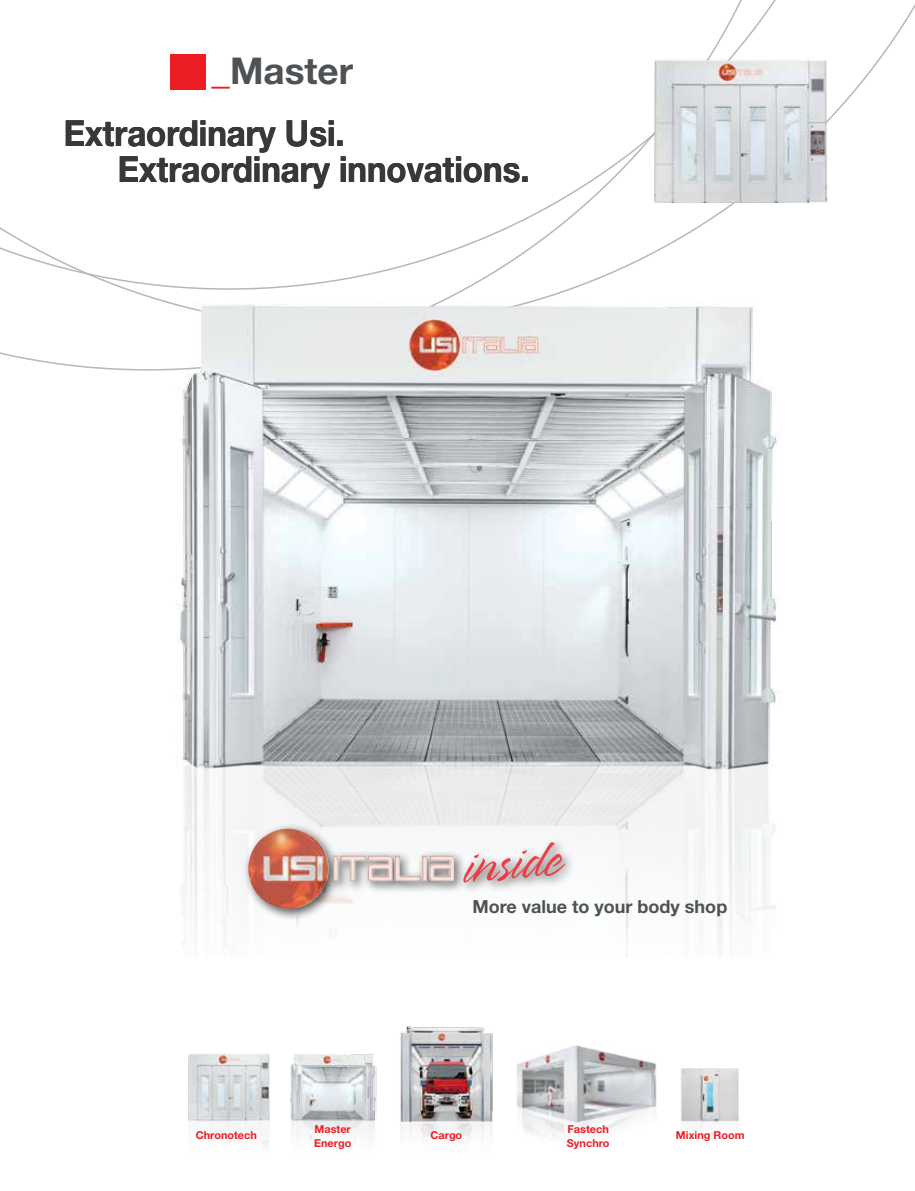
<style>
.page{position:relative;width:915px;height:1191px;background:#fff}
.page>*{position:absolute;margin:0;border:0;box-sizing:border-box;transform-origin:0 0}
.t1{font:700 36.9px "Helvetica Neue LT Std";color:#4e5255}
.t2{font:700 35.85px/35.8px "Helvetica Neue LT Std";color:#383839;scale:.92 1}
.t3{font:700 18px "Helvetica Neue LT Std";color:#4e5255}
.t4{font:700 10.95px/13.6px "Helvetica Neue LT Std";color:#ed1d24}
.s1{color:#ed1d24}
</style>
<div class="page">
<svg style="left:0;top:0;width:809px;height:367px"></svg>
<img style="left:516px;top:1045px;width:141px;height:92px">
<img style="left:188px;top:1054px;width:82px;height:92px">
<img style="left:290px;top:1054px;width:87px;height:86px">
<img style="left:681px;top:1068px;width:58px;height:70px">
<img style="left:400px;top:1026px;width:93px;height:114px">
<img style="left:72px;top:292px;width:737px;height:653px">
<img style="left:614px;top:54px;width:241px;height:148px">
<h1 class="t1" style="left:211px;top:48px;width:143px"><span class="s1">_</span>Master</h1>
<h2 class="t2" style="left:118px;top:115px;width:449px;text-indent:-54px">Extraordinary Usi.<br>Extraordinary innovations.</h2>
<h3 class="t3" style="left:472px;top:895px;width:256px">More value to your body shop</h3>
<p class="t4" style="left:314px;top:1122px;width:39px">Master<br>Energo</p>
<p class="t4" style="left:675px;top:1128px;width:70px">Mixing Room</p>
<p class="t4" style="left:566px;top:1122px;width:44px">Fastech<br>Synchro</p>
<p class="t4" style="left:196px;top:1128px;width:63px">Chronotech</p>
<p class="t4" style="left:430px;top:1128px;width:33px">Cargo</p>
</div>
